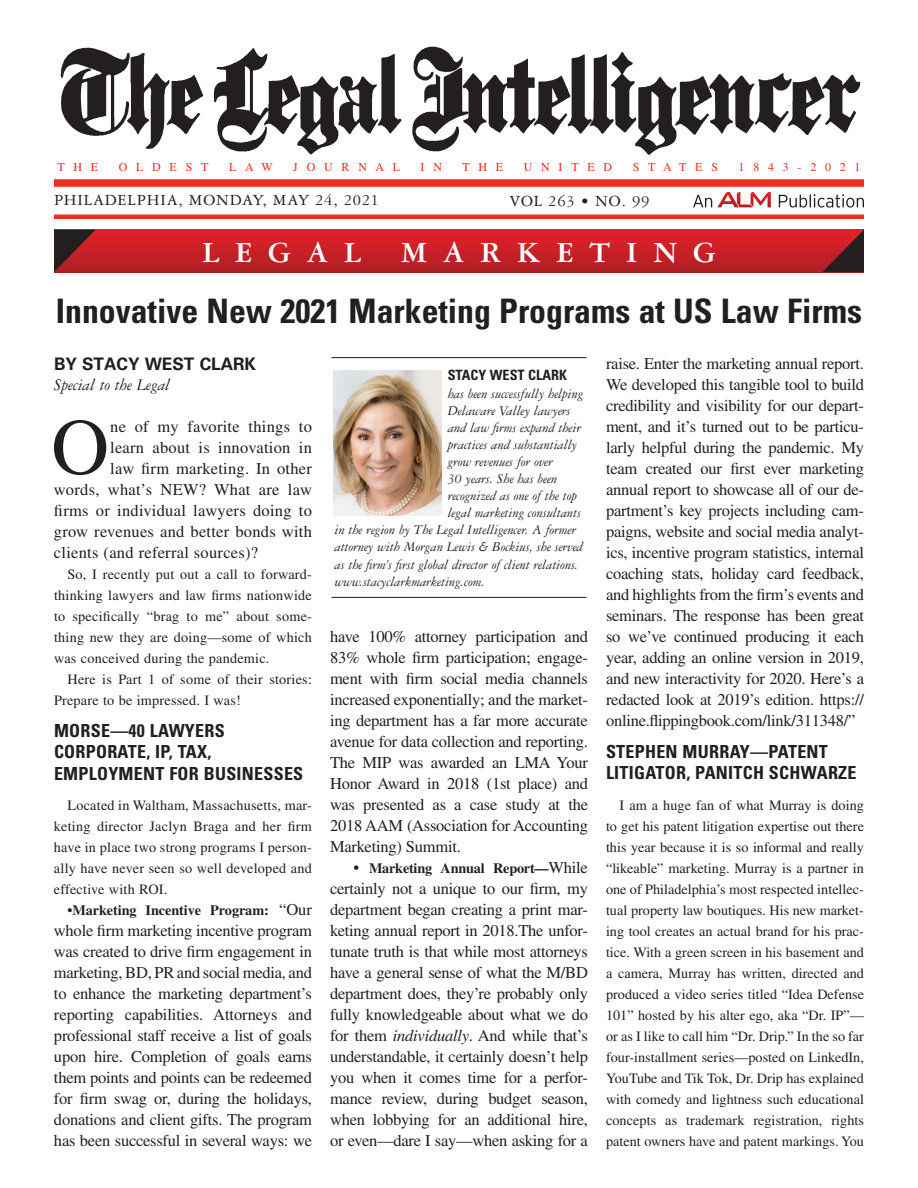
<style>
.page{position:relative;width:918px;height:1188px;background:#fff}
.page>*{position:absolute;margin:0;border:0;box-sizing:border-box;transform-origin:0 0}
.t1{font:79.95px "Times LT Std";color:#231f20}
.t2{font:700 condensed 33.75px "Univers LT Std";color:#231f20}
.t3{font:700 31.05px "Garamond 3 LT Std";letter-spacing:.5em;color:#fff}
.t4{font:700 condensed 18px/21.6px "Univers LT Std";letter-spacing:.015em;color:#231f20}
.t5{font:italic 17.25px "Garamond 3 LT Std";color:#231f20}
.t6{font:700 17.25px "Univers LT Std";color:#231f20}
.t7{font:16.5px/21px "Times LT Std";letter-spacing:-.015em;color:#231f20;text-align:justify}
.t8{font:16.5px "Times LT Std";letter-spacing:.015em;color:#231f20}
.t9{font:16.5px "Garamond 3 LT Std";letter-spacing:.05em;color:#231f20}
.t10{font:14.25px/21px "Times LT Std";letter-spacing:.015em;color:#231f20;text-align:justify}
.t11{font:italic 14.25px "Garamond 3 LT Std";letter-spacing:-.005em;color:#231f20}
.t12{font:700 14.25px "Times LT Std";letter-spacing:-.005em;color:#231f20}
.t13{font:700 condensed 14.25px "Univers LT Std";color:#231f20}
.t14{font:12px "Times LT Std";letter-spacing:.73em;color:#ee2e22}
.s1{font-weight:400;font-size:16.5px}
.s2{font-weight:400;font-style:italic;font-size:16.5px}
.s3{font-style:italic}
</style>
<div class="page">
<img style="left:60px;top:46px;width:801px;height:109px">
<div style="left:54px;top:179px;width:810px;height:8px;background:#ee2e22"></div>
<div style="left:54px;top:214px;width:810px;height:5px;background:#ee2e22"></div>
<svg style="left:693px;top:195px;width:19px;height:12px"></svg>
<svg style="left:779px;top:194px;width:85px;height:14px"></svg>
<svg style="left:718px;top:192px;width:53px;height:15px"></svg>
<div style="left:54px;top:230px;width:810px;height:42px;background:linear-gradient(to bottom,#e22128,#b01f25)"></div>
<svg style="left:54px;top:230px;width:42px;height:42px;background:#721f22"></svg>
<svg style="left:822px;top:230px;width:42px;height:42px;background:#7a1f23"></svg>
<hr style="left:331px;top:357px;width:256px;height:1px;background:#231f20">
<hr style="left:331px;top:597px;width:256px;height:1px;background:#231f20">
<img style="left:333px;top:370px;width:109px;height:146px">
<p class="t14" style="left:57px;top:160px;width:42px">The</p>
<p class="t14" style="left:119px;top:160px;width:87px">Oldest</p>
<p class="t14" style="left:229px;top:160px;width:45px">Law</p>
<p class="t14" style="left:293px;top:160px;width:108px">Jo urnal</p>
<p class="t14" style="left:421px;top:160px;width:23px">i n</p>
<p class="t14" style="left:462px;top:160px;width:42px">t he</p>
<p class="t14" style="left:524px;top:160px;width:90px">Unit ed</p>
<p class="t14" style="left:633px;top:160px;width:13px">St</p>
<p class="t14" style="left:663px;top:160px;width:56px">at es</p>
<p class="t14" style="left:739px;top:160px;width:124px">1843-2021</p>
<p class="t9" style="left:54px;top:192px;width:327px">PHILADELPHIA, MONDAY, MAY 24, 2021</p>
<p class="t9" style="left:510px;top:192px;width:141px">VOL 263 • NO. 99</p>
<h3 class="t3" style="left:202px;top:235px;width:160px">LEGAL</h3>
<h3 class="t3" style="left:401px;top:235px;width:316px">MARKETING</h3>
<h2 class="t2" style="left:56px;top:291px;width:808px">INNOVATIVE NEW 2021 MARKETING PROGRAMS AT US LAW FIRMS</h2>
<p class="t6" style="left:54px;top:354px;width:204px">BY STACY WEST CLARK</p>
<p class="t5" style="left:54px;top:376px;width:118px">Special to the Legal</p>
<h1 class="t1" style="left:51px;top:402px;width:59px">O</h1>
<p class="t8" style="left:110px;top:417px;width:203px">ne of my favorite things to</p>
<p class="t8" style="left:110px;top:438px;width:203px">learn about is innovation in</p>
<p class="t7" style="left:110px;top:458px;width:203px">law firm marketing. In other</p>
<p class="t7" style="left:54px;top:479px;width:121px">words, what’s NEW</p>
<p class="t7" style="left:54px;top:479px;width:260px;text-indent:145px">? What are law firms or individual lawyers doing to grow revenues and better bonds with clients (and referral sources)?</p>
<p class="t10" style="left:54px;top:564px;width:259px;text-indent:13px">So, I recently put out a call to forward&shy;thinking lawyers and law firms nationwide to specifically “brag to me” about some&shy;thing new they are doing—some of which was conceived during the pandemic.</p>
<p class="t10" style="left:54px;top:669px;width:259px;text-indent:13px">Here is Part 1 of some of their stories:<br>Prepare to be impressed. I was!</p>
<p class="t4" style="left:54px;top:720px;width:251px">MORSE—40 LAWYERS<br>CORPORATE, IP, TAX,<br>EMPLOYMENT FOR BUSINESSES</p>
<p class="t10" style="left:54px;top:795px;width:259px;text-indent:14px">Located in Waltham, Massachusetts, mar&shy;keting director Jaclyn Braga and her firm have in place two strong programs I person&shy;ally have never seen so well developed and effective with ROI.</p>
<p class="t12" style="left:67px;top:902px;width:246px">•Marketing Incentive Program: <span class="s1">“Our</span></p>
<p class="t7" style="left:54px;top:920px;width:260px">whole firm marketing incentive program was created to drive firm engagement in marketing, BD, PR and social media, and to enhance the marketing department’s reporting capabilities. Attorneys and professional staff receive a list of goals upon hire. Completion of goals earns them points and points can be redeemed for firm swag or, during the holidays, donations and client gifts. The program has been successful in several ways: we</p>
<p class="t13" style="left:448px;top:367px;width:121px">STACY WEST CLARK</p>
<p class="t11" style="left:448px;top:386px;width:137px">has been successfully helping</p>
<p class="t11" style="left:448px;top:403px;width:124px">Delaware Valley lawyers</p>
<p class="t11" style="left:448px;top:420px;width:135px">and law firms expand their</p>
<p class="t11" style="left:448px;top:437px;width:131px">practices and substantially</p>
<p class="t11" style="left:448px;top:454px;width:107px">grow revenues for over</p>
<p class="t11" style="left:448px;top:471px;width:111px">30 years. She has been</p>
<p class="t11" style="left:448px;top:488px;width:131px">recognized as one of the top</p>
<p class="t11" style="left:448px;top:505px;width:135px">legal marketing consultants</p>
<p class="t11" style="left:334px;top:522px;width:243px">in the region by The Legal Intelligencer. A former</p>
<p class="t11" style="left:334px;top:540px;width:250px">attorney with Morgan Lewis &amp; Bockius, she served</p>
<p class="t11" style="left:334px;top:557px;width:246px">as the firm’s first global director of client relations.</p>
<p class="t11" style="left:334px;top:574px;width:152px">www.stacyclarkmarketing.com.</p>
<p class="t7" style="left:330px;top:626px;width:260px">have 100% attorney participation and 83% whole firm participation; engage&shy;ment with firm social media channels increased exponentially; and the market&shy;ing department has a far more accurate avenue for data collection and reporting.<br>The MIP was awarded an LMA Your Honor Award in 2018 (1st place) and was presented as a case study at the 2018 AAM (Association for Accounting Marketing) Summit.</p>
<p class="t12" style="left:354px;top:860px;width:236px"><span class="s2">•</span> Marketing Annual Report—<span class="s1">While</span></p>
<p class="t7" style="left:330px;top:878px;width:260px">certainly not a unique to our firm, my department began creating a print mar&shy;keting annual report in 2018.The unfor&shy;tunate truth is that while most attorneys have a general sense of what the M/BD department does, they’re probably only fully knowledgeable about what we do for them <span class="s3">individually</span>. And while that’s understandable, it certainly doesn’t help you when it comes time for a perfor&shy;mance review, during budget season, when lobbying for an additional hire, or even—dare I say—when asking for a</p>
<p class="t7" style="left:606px;top:353px;width:260px">raise. Enter the marketing annual report.<br>We developed this tangible tool to build credibility and visibility for our depart&shy;ment, and it’s turned out to be particu&shy;larly helpful during the pandemic. My team created our first ever marketing annual report to showcase all of our de&shy;partment’s key projects including cam&shy;paigns, website and social media analyt&shy;ics, incentive program statistics, internal coaching stats, holiday card feedback, and highlights from the firm’s events and seminars. The response has been great so we’ve continued producing it each year, adding an online version in 2019, and new interactivity for 2020. Here’s a redacted look at 2019’s edition. https:// online.flippingbook.com/link/311348/”</p>
<p class="t4" style="left:606px;top:741px;width:252px">STEPHEN MURRAY—PATENT<br>LITIGATOR, PANITCH SC HWARZE</p>
<p class="t10" style="left:606px;top:795px;width:260px;text-indent:13px">I am a huge fan of what Murray is doing to get his patent litigation expertise out there this year because it is so informal and really “likeable” marketing. Murray is a partner in one of Philadelphia’s most respected intellec&shy;tual property law boutiques. His new market&shy;ing tool creates an actual brand for his prac&shy;tice. With a green screen in his basement and a camera, Murray has written, directed and produced a video series titled “Idea Defense 101” hosted by his alter ego, aka “Dr. IP”— or as I like to call him “Dr. Drip.” In the so far four-installment series—posted on LinkedIn, YouTube and Tik Tok, Dr. Drip has explained with comedy and lightness such educational concepts as trademark registration, rights patent owners have and patent markings. You</p>
</div>
